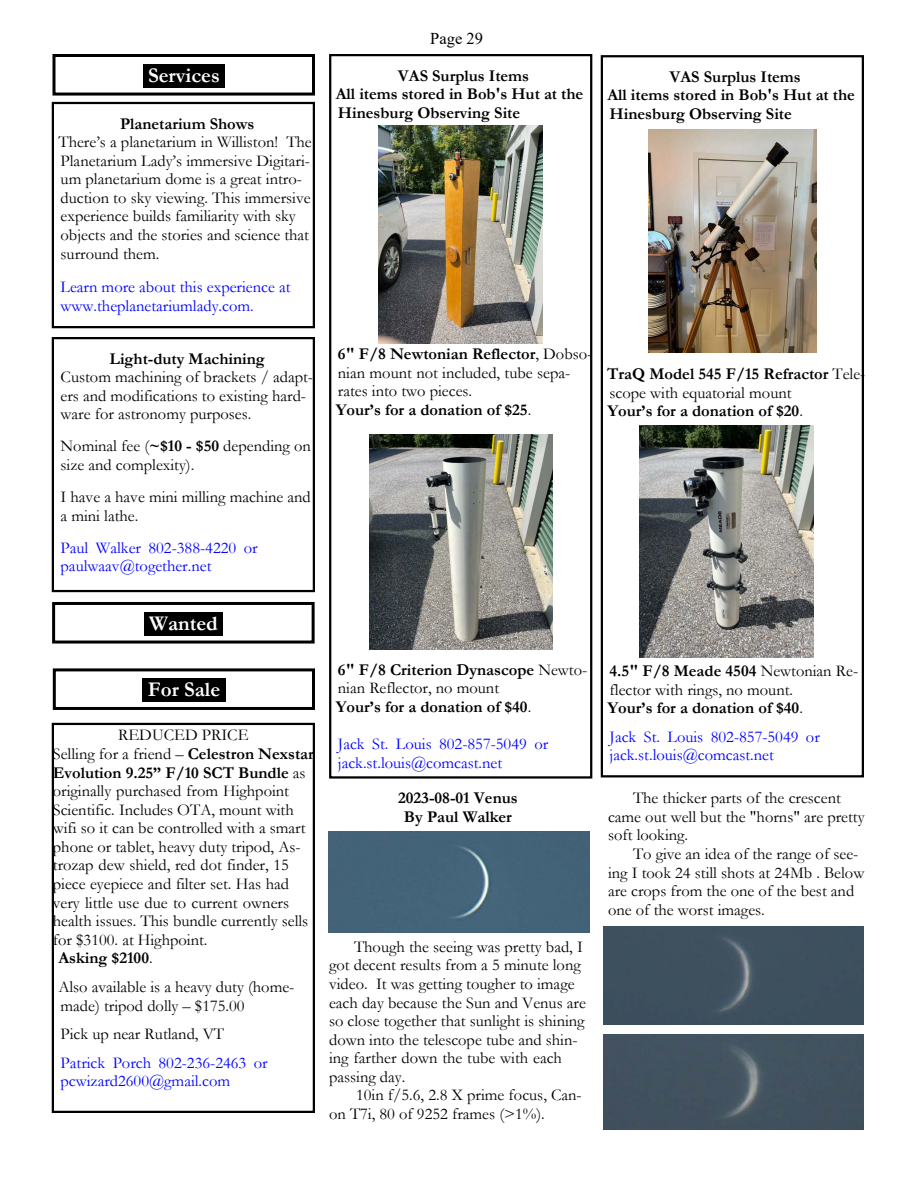
<style>
.page{position:relative;width:918px;height:1188px;background:#fff}
.page>*{position:absolute;margin:0;border:0;box-sizing:border-box;transform-origin:0 0}
.t1{font:700 21px "Garamond";color:#fff}
.t2{font:16.5px/18.6px "Garamond";color:#000}
.t3{font:700 16.5px/18.6px "Garamond";color:#000}
.t4{font:16.5px/18.6px "Garamond";color:#00f}
.t5{font:16.5px "Times New Roman";color:#000}
.s1{font-weight:700}
.s2{font-weight:400}
</style>
<div class="page">
<div style="left:52px;top:602px;width:263px;height:42px;border:3px solid #000"></div>
<div style="left:144px;top:612px;width:74px;height:23px;background:#000"></div>
<div style="left:218px;top:612px;width:5px;height:23px;background:#000"></div>
<div style="left:53px;top:668px;width:262px;height:42px;border:3px solid #000"></div>
<div style="left:143px;top:678px;width:77px;height:24px;background:#000"></div>
<div style="left:220px;top:678px;width:6px;height:24px;background:#000"></div>
<div style="left:52px;top:54px;width:263px;height:42px;border:3px solid #000"></div>
<div style="left:143px;top:64px;width:77px;height:23px;background:#000"></div>
<div style="left:220px;top:64px;width:5px;height:23px;background:#000"></div>
<div style="left:52px;top:337px;width:263px;height:255px;border:2px solid #000"></div>
<div style="left:52px;top:102px;width:263px;height:226px;border:2px solid #000"></div>
<div style="left:52px;top:723px;width:263px;height:390px;border:2px solid #000"></div>
<div style="left:329px;top:54px;width:263px;height:725px;border:2px solid #000"></div>
<img style="left:379px;top:125px;width:164px;height:219px">
<img style="left:369px;top:434px;width:183px;height:215px">
<img style="left:639px;top:426px;width:174px;height:231px">
<div style="left:601px;top:55px;width:263px;height:722px;border:2px solid #000"></div>
<img style="left:649px;top:129px;width:167px;height:223px">
<div style="left:328px;top:832px;width:261px;height:100px;background:#436378"></div>
<div style="left:603px;top:927px;width:260px;height:97px;background:#3e505e"></div>
<div style="left:604px;top:1035px;width:260px;height:94px;background:#42515f"></div>
<p class="t1" style="left:148px;top:68px;width:73px">Services</p>
<p class="t3" style="left:120px;top:116px;width:136px">Planetarium Shows</p>
<p class="t2" style="left:59px;top:135px;width:255px">There’s a planetarium in Williston! The Planetarium Lady’s immersive Digitari&shy;um planetarium dome is a great intro&shy;duction to sky viewing. This immersive experience builds familiarity with sky objects and the stories and science that surround them.</p>
<p class="t4" style="left:61px;top:280px;width:231px">Learn more about this experience at www.theplanetariumlady.com.</p>
<p class="t3" style="left:110px;top:351px;width:157px">Light-duty Machining</p>
<p class="t2" style="left:61px;top:370px;width:254px">Custom machining of brackets / adapt&shy;ers and modifications to existing hard&shy;ware for astronomy purposes.</p>
<p class="t2" style="left:61px;top:439px;width:252px">Nominal fee (<span class="s1">~$10 - $50</span> depending on size and complexity).</p>
<p class="t2" style="left:61px;top:490px;width:252px">I have a have mini milling machine and a mini lathe.</p>
<p class="t4" style="left:61px;top:540px;width:199px">Paul Walker 802-388-4220 or paulwaav@together.net</p>
<p class="t5" style="left:430px;top:33px;width:54px">Page 29</p>
<p class="t3" style="left:336px;top:68px;width:249px;text-indent:62px">VAS Surplus Items<br>All items stored in Bob's Hut at the<br>Hinesburg Observing Site</p>
<p class="t3" style="left:607px;top:69px;width:249px;text-indent:62px">VAS Surplus Items<br>All items stored in Bob's Hut at the<br>Hinesburg Observing Site</p>
<p class="t2" style="left:336px;top:347px;width:258px"><span class="s1">6" F/8 Newtonian Reflector</span>, Dobso&shy;nian mount not included, tube sepa&shy;rates into two pieces.<br><span class="s1">Your’s for a donation of $25</span>.</p>
<p class="t3" style="left:607px;top:366px;width:260px">TraQ Model 545 F/15 Refractor <span class="s2">Tele&shy;scope with equatorial mount<br></span>Your’s for a donation of $20<span class="s2">.</span></p>
<p class="t1" style="left:149px;top:616px;width:70px">Wanted</p>
<p class="t1" style="left:148px;top:683px;width:74px">For Sale</p>
<p class="t2" style="left:118px;top:728px;width:132px">REDUCED PRICE</p>
<p class="t2" style="left:53px;top:746px;width:262px">Selling for a friend – <span class="s1">Celestron Nexstar</span></p>
<p class="t3" style="left:53px;top:765px;width:254px">Evolution 9.25” F/10 SCT Bundle <span class="s2">as</span></p>
<p class="t2" style="left:53px;top:784px;width:238px">originally purchased from Highpoint</p>
<p class="t2" style="left:53px;top:802px;width:242px">Scientific. Includes OTA, mount with</p>
<p class="t2" style="left:53px;top:821px;width:254px">wifi so it can be controlled with a smart</p>
<p class="t2" style="left:53px;top:839px;width:249px">phone or tablet, heavy duty tripod, As-</p>
<p class="t2" style="left:53px;top:858px;width:238px">trozap dew shield, red dot finder, 15</p>
<p class="t2" style="left:53px;top:876px;width:238px">piece eyepiece and filter set. Has had</p>
<p class="t2" style="left:53px;top:895px;width:238px">very little use due to current owners</p>
<p class="t2" style="left:53px;top:914px;width:257px">health issues. This bundle currently sells</p>
<p class="t2" style="left:53px;top:932px;width:156px">for $3100. at Highpoint.</p>
<p class="t3" style="left:58px;top:951px;width:96px">Asking $2100<span class="s2">.</span></p>
<p class="t2" style="left:58px;top:979px;width:238px">Also available is a heavy duty (home&shy;made) tripod dolly – $175.00</p>
<p class="t2" style="left:61px;top:1027px;width:165px">Pick up near Rutland, VT</p>
<p class="t4" style="left:61px;top:1055px;width:209px">Patrick Porch 802-236-2463 or pcwizard2600@gmail.com</p>
<p class="t3" style="left:336px;top:662px;width:253px">6" F/8 Criterion Dynascope <span class="s2">Newto&shy;nian Reflector, no mount<br></span>Your’s for a donation of $40<span class="s2">.</span></p>
<p class="t4" style="left:338px;top:737px;width:212px">Jack St. Louis 802-857-5049 or jack.st.louis@comcast.net</p>
<p class="t3" style="left:398px;top:791px;width:121px;text-align:center">2023-08-01 Venus<br>By Paul Walker</p>
<p class="t2" style="left:329px;top:939px;width:258px;text-indent:25px">Though the seeing was pretty bad, I got decent results from a 5 minute long video. It was getting tougher to image each day because the Sun and Venus are so close together that sunlight is shining down into the telescope tube and shin&shy;ing farther down the tube with each passing day.</p>
<p class="t2" style="left:329px;top:1088px;width:254px;text-indent:27px">10in f/5.6, 2.8 X prime focus, Can&shy;on T7i, 80 of 9252 frames (&gt;1%).</p>
<p class="t3" style="left:607px;top:664px;width:252px">4.5" F/8 Meade 4504 <span class="s2">Newtonian Re&shy;flector with rings, no mount.<br></span>Your’s for a donation of $40<span class="s2">.</span></p>
<p class="t4" style="left:610px;top:729px;width:212px">Jack St. Louis 802-857-5049 or jack.st.louis@comcast.net</p>
<p class="t2" style="left:608px;top:791px;width:258px;text-indent:25px">The thicker parts of the crescent came out well but the "horns" are pretty soft looking.</p>
<p class="t2" style="left:608px;top:846px;width:258px;text-indent:25px">To give an idea of the range of see&shy;ing I took 24 still shots at 24Mb . Below are crops from the one of the best and one of the worst images.</p>
</div>
